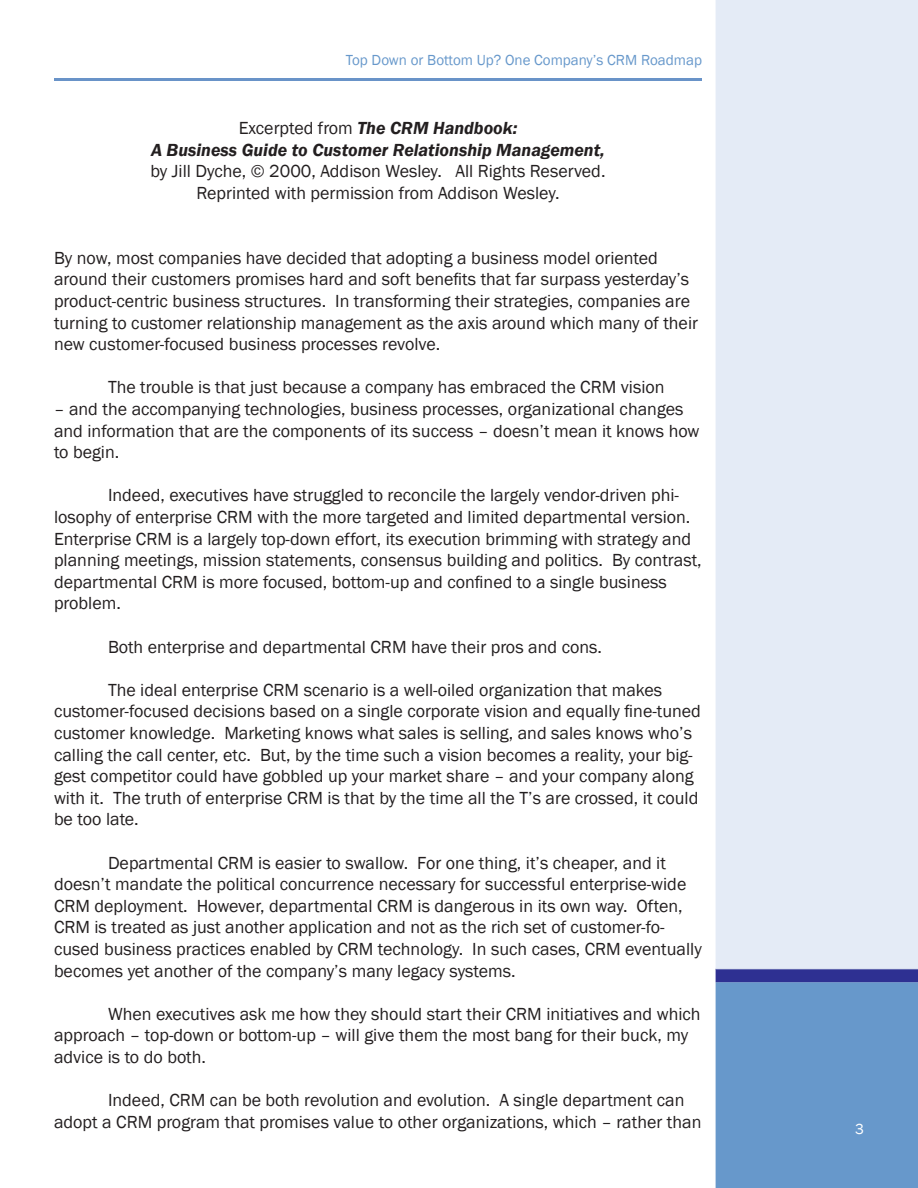
<style>
.page{position:relative;width:918px;height:1188px;background:#fff}
.page>*{position:absolute;margin:0;border:0;box-sizing:border-box;transform-origin:0 0}
.t1{font:18px/21.6px "Franklin Gothic";color:#231f20}
.t2{font:italic 600 18px/21.6px "Franklin Gothic";color:#231f20;text-align:center}
.t3{font:15px "Franklin Gothic";color:#6798cb}
.t4{font:15px "Franklin Gothic";color:#fff}
.s1{font-weight:400;font-style:normal}
</style>
<div class="page">
<div style="left:716px;top:969px;width:202px;height:219px;background:#6798cb"></div>
<div style="left:716px;top:0;width:202px;height:969px;background:#e4ebf6"></div>
<hr style="left:54px;top:78px;width:648px;height:3px;background:#6993c8">
<p class="t3" style="left:346px;top:50px;width:358px">Top Down or Bottom Up? One Company’s CRM Roadmap</p>
<p class="t2" style="left:151px;top:117px;width:455px"><span class="s1">Excerpted from</span> The CRM Handbook:<br>A Business Guide to Customer Relationship Management,</p>
<p class="t1" style="left:150px;top:161px;width:457px;text-align:center">by Jill Dyche, © 2000, Addison Wesley. All Rights Reserved.<br>Reprinted with permission from Addison Wesley.</p>
<p class="t1" style="left:54px;top:247px;width:646px">By now, most companies have decided that adopting a business model oriented around their customers promises hard and soft benefits that far surpass yesterday’s product-centric business structures. In transforming their strategies, companies are turning to customer relationship management as the axis around which many of their new customer-focused business processes revolve.</p>
<p class="t1" style="left:108px;top:377px;width:558px">The trouble is that just because a company has embraced the CRM vision</p>
<p class="t1" style="left:54px;top:398px;width:647px">– and the accompanying technologies, business processes, organizational changes and information that are the components of its success – doesn’t mean it knows how to begin.</p>
<p class="t1" style="left:54px;top:485px;width:649px;text-indent:54px">Indeed, executives have struggled to reconcile the largely vendor-driven phi&shy;losophy of enterprise CRM with the more targeted and limited departmental version.<br>Enterprise CRM is a largely top-down effort, its execution brimming with strategy and planning meetings, mission statements, consensus building and politics. By contrast, departmental CRM is more focused, bottom-up and confined to a single business problem.</p>
<p class="t1" style="left:108px;top:636px;width:496px">Both enterprise and departmental CRM have their pros and cons.</p>
<p class="t1" style="left:54px;top:679px;width:649px;text-indent:54px">The ideal enterprise CRM scenario is a well-oiled organization that makes customer-focused decisions based on a single corporate vision and equally fine-tuned customer knowledge. Marketing knows what sales is selling, and sales knows who’s calling the call center, etc. But, by the time such a vision becomes a reality, your big&shy;gest competitor could have gobbled up your market share – and your company along with it. The truth of enterprise CRM is that by the time all the T’s are crossed, it could be too late.</p>
<p class="t1" style="left:54px;top:852px;width:649px;text-indent:54px">Departmental CRM is easier to swallow. For one thing, it’s cheaper, and it doesn’t mandate the political concurrence necessary for successful enterprise-wide CRM deployment. However, departmental CRM is dangerous in its own way. Often, CRM is treated as just another application and not as the rich set of customer-fo&shy;cused business practices enabled by CRM technology. In such cases, CRM eventually becomes yet another of the company’s many legacy systems.</p>
<p class="t1" style="left:54px;top:1003px;width:648px;text-indent:54px">When executives ask me how they should start their CRM initiatives and which approach – top-down or bottom-up – will give them the most bang for their buck, my advice is to do both.</p>
<p class="t1" style="left:54px;top:1090px;width:649px;text-indent:54px">Indeed, CRM can be both revolution and evolution. A single department can adopt a CRM program that promises value to other organizations, which – rather than</p>
<p class="t4" style="left:855px;top:1120px;width:10px">3</p>
</div>
